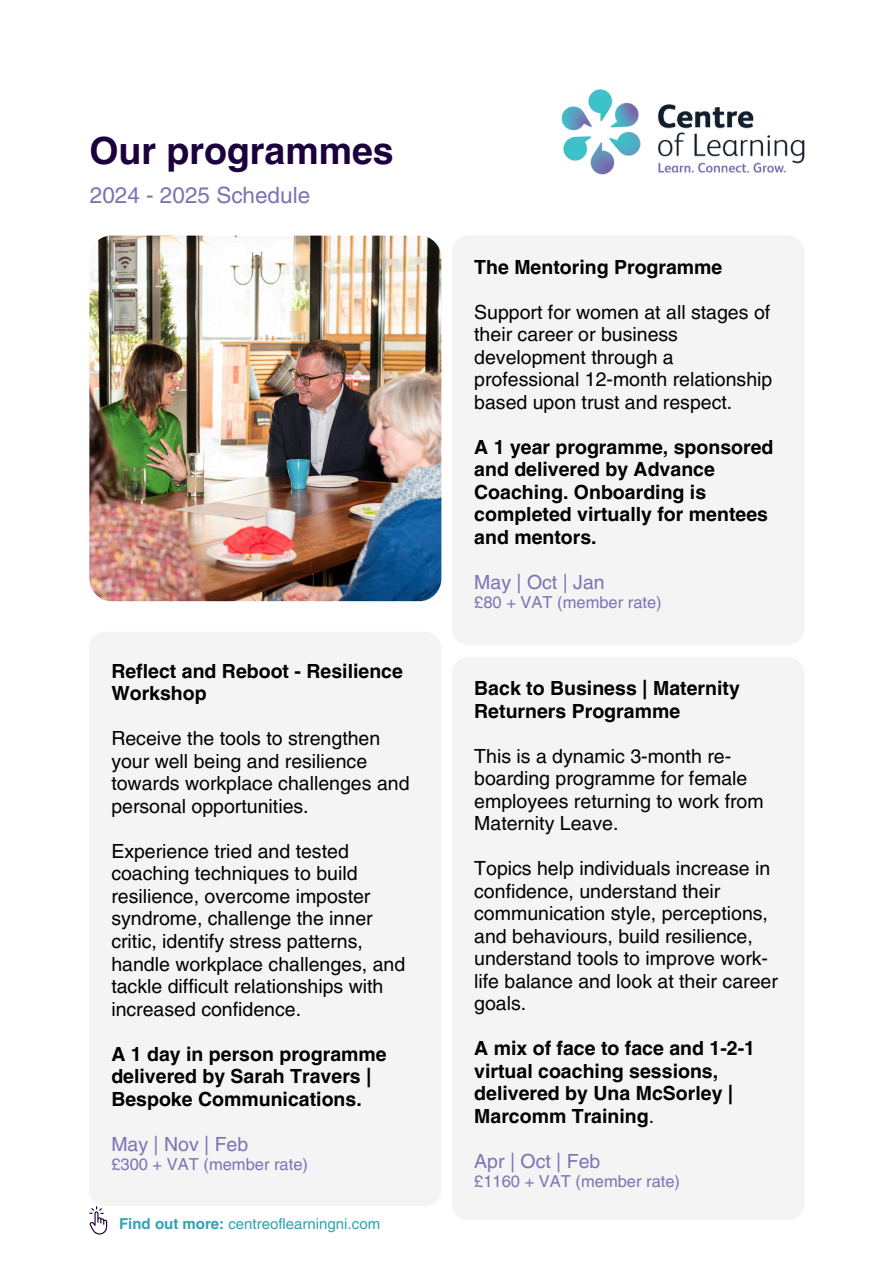
<style>
.page{position:relative;width:894px;height:1264px;background:#fff}
.page>*{position:absolute;margin:0;border:0;box-sizing:border-box;transform-origin:0 0}
.t1{font:700 37.5px "Helvetica LT Pro";color:#1b003d}
.t2{font:22.5px "Helvetica LT Pro";color:#7b74b4}
.t3{font:19.5px/22.5px "Helvetica LT Pro";color:#000001}
.t4{font:700 19.5px/22.5px "Helvetica LT Pro";color:#000001}
.t5{font:19.5px "Helvetica LT Pro";color:#7b74b4}
.t6{font:16.5px "Helvetica LT Pro";color:#7b74b4}
.t7{font:15px "Helvetica LT Pro";color:#30a2b2}
.s1{font-weight:700}
.s2{font-weight:400}
</style>
<div class="page">
<img style="left:561px;top:89px;width:243px;height:86px">
<div style="left:89px;top:631px;width:352px;height:574px;background:#f4f4f4;border-radius:17px"></div>
<div style="left:451px;top:235px;width:353px;height:410px;background:#f4f4f4;border-radius:17px"></div>
<div style="left:451px;top:657px;width:353px;height:562px;background:#f4f4f4;border-radius:17px"></div>
<img style="left:89px;top:235px;width:352px;height:366px;border-radius:22px">
<svg style="left:89px;top:1206px;width:18px;height:28px"></svg>
<p class="t1" style="left:89px;top:137px;width:306px">Our programmes</p>
<p class="t2" style="left:90px;top:186px;width:222px">2024 - 2025 Schedule</p>
<h1 class="t4" style="left:111px;top:661px;width:293px">Reflect and Reboot - Resilience<br>Workshop</h1>
<h2 class="t3" style="left:111px;top:729px;width:299px">Receive the tools to strengthen your well being and resilience towards workplace challenges and personal opportunities.</h2>
<p class="t3" style="left:111px;top:841px;width:295px">Experience tried and tested coaching techniques to build resilience, overcome imposter syndrome, challenge the inner critic, identify stress patterns, handle workplace challenges, and tackle difficult relationships with increased confidence.</p>
<h3 class="t4" style="left:111px;top:1044px;width:277px">A 1 day in person programme delivered by Sarah Travers |<br>Bespoke Communications.</h3>
<h4 class="t5" style="left:111px;top:1136px;width:138px">May | Nov | Feb</h4>
<h3 class="t6" style="left:111px;top:1157px;width:198px">£300 + VAT (member rate)</h3>
<p class="t7" style="left:119px;top:1218px;width:262px"><span class="s1">Find out more:</span> centreoflearningni.com</p>
<p class="t4" style="left:474px;top:258px;width:250px">The Mentoring Programme</p>
<p class="t3" style="left:474px;top:303px;width:299px">Support for women at all stages of their career or business development through a professional 12-month relationship based upon trust and respect.</p>
<h3 class="t4" style="left:474px;top:438px;width:301px">A 1 year programme, sponsored and delivered by Advance<br>Coaching. Onboarding is completed virtually for mentees and mentors.</h3>
<h4 class="t5" style="left:474px;top:575px;width:132px">May | Oct | Jan</h4>
<h4 class="t6" style="left:474px;top:596px;width:189px">£80 + VAT (member rate)</h4>
<h3 class="t4" style="left:474px;top:679px;width:267px">Back to Business | Maternity<br>Returners Programme</h3>
<p class="t3" style="left:474px;top:746px;width:291px">This is a dynamic 3-month re&shy;boarding programme for female employees returning to work from<br>Maternity Leave.</p>
<p class="t3" style="left:474px;top:859px;width:305px">Topics help individuals increase in confidence, understand their communication style, perceptions, and behaviours, build resilience, understand tools to improve work&shy;life balance and look at their career goals.</p>
<h3 class="t4" style="left:474px;top:1039px;width:282px">A mix of face to face and 1-2-1 virtual coaching sessions, delivered by Una McSorley |<br>Marcomm Training<span class="s2">.</span></h3>
<h4 class="t5" style="left:474px;top:1153px;width:128px">Apr | Oct | Feb</h4>
<h4 class="t6" style="left:474px;top:1175px;width:207px">£1160 + VAT (member rate)</h4>
</div>
